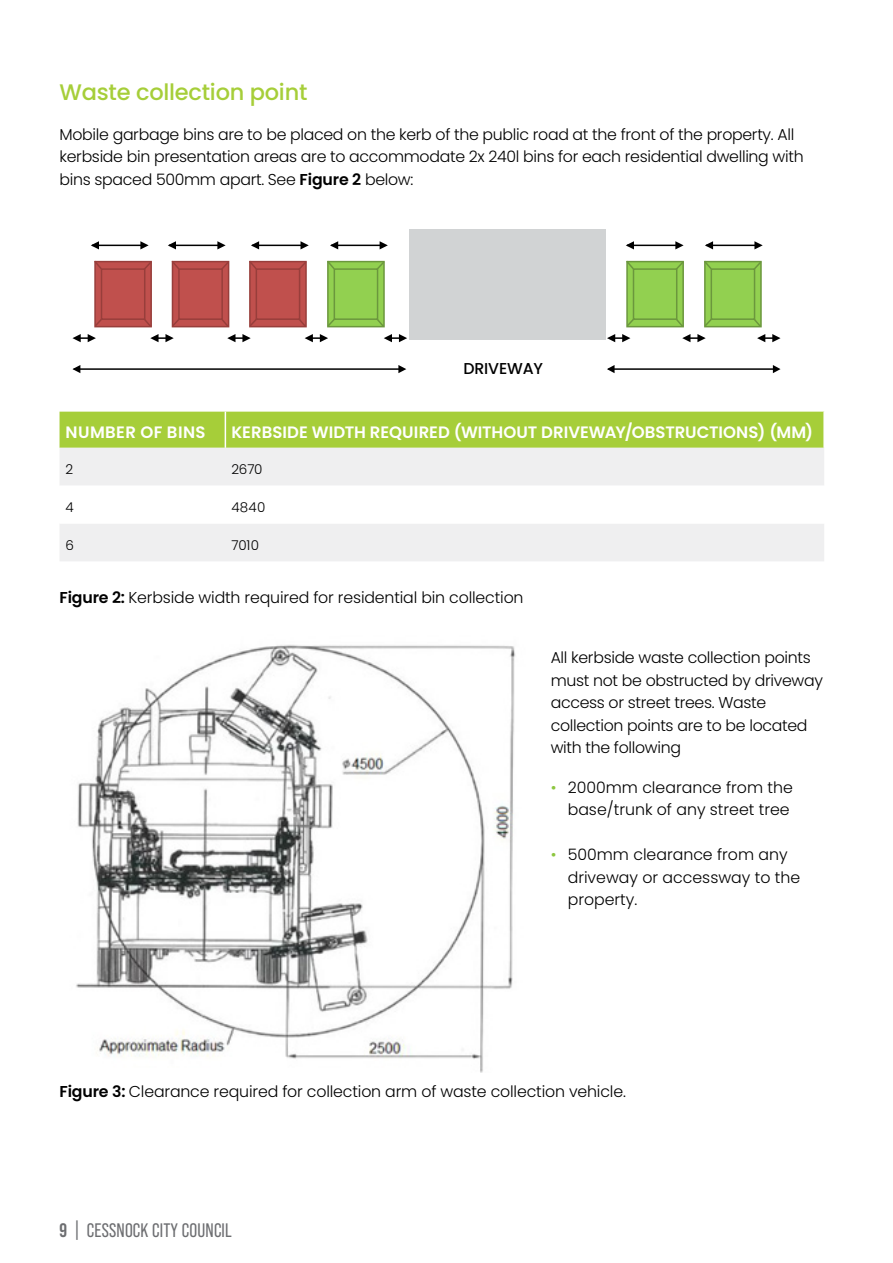
<style>
.page{position:relative;width:893px;height:1263px;background:#fff}
.page>*{position:absolute;margin:0;border:0;box-sizing:border-box;transform-origin:0 0}
.t1{font:500 22.5px "Poppins";letter-spacing:-.01em;color:#a6ce39}
.t2{font:19.5px "Bebas Neue Pro";letter-spacing:.01em;color:#6d6e71}
.t3{font:600 16.5px "Poppins";letter-spacing:.005em;color:#fff}
.t4{font:600 16.5px "Poppins";letter-spacing:.025em;color:#fff}
.t5{font:300 15.75px/22.5px "Poppins";letter-spacing:-.02em;color:#000}
.t6{font:300 15.75px/22.5px "Poppins";color:#000;text-align:right}
.t7{font:500 15.75px "Poppins";letter-spacing:-.01em;color:#000}
.t8{font:300 13.5px "Poppins";letter-spacing:-.005em;color:#000}
.s1{font-weight:600}
.s2{color:#8dc63f}
.s3{font-weight:700}
</style>
<div class="page">
<img style="left:76px;top:644px;width:440px;height:428px">
<div style="left:94px;top:261px;width:58px;height:66px;background:#c0504d;border:2px solid #983e3b"></div>
<div style="left:101px;top:268px;width:44px;height:52px;background:#c0504d;border:2px solid #983e3b"></div>
<svg style="left:94px;top:260px;width:9px;height:11px"></svg>
<svg style="left:94px;top:316px;width:10px;height:12px"></svg>
<svg style="left:142px;top:260px;width:10px;height:11px"></svg>
<svg style="left:142px;top:317px;width:10px;height:11px"></svg>
<div style="left:172px;top:261px;width:57px;height:66px;background:#c0504d;border:2px solid #983e3b"></div>
<div style="left:178px;top:268px;width:45px;height:52px;background:#c0504d;border:2px solid #983e3b"></div>
<svg style="left:171px;top:260px;width:10px;height:11px"></svg>
<svg style="left:171px;top:316px;width:11px;height:12px"></svg>
<svg style="left:219px;top:260px;width:11px;height:11px"></svg>
<svg style="left:219px;top:317px;width:11px;height:11px"></svg>
<div style="left:249px;top:261px;width:58px;height:66px;background:#c0504d;border:2px solid #983e3b"></div>
<div style="left:256px;top:268px;width:44px;height:52px;background:#c0504d;border:2px solid #983e3b"></div>
<svg style="left:249px;top:260px;width:9px;height:11px"></svg>
<svg style="left:249px;top:316px;width:10px;height:12px"></svg>
<svg style="left:297px;top:260px;width:10px;height:11px"></svg>
<svg style="left:297px;top:317px;width:10px;height:11px"></svg>
<div style="left:327px;top:261px;width:58px;height:66px;background:#92d050;border:2px solid #6b973d"></div>
<div style="left:334px;top:268px;width:44px;height:52px;background:#92d050;border:2px solid #6b973d"></div>
<svg style="left:327px;top:260px;width:9px;height:11px"></svg>
<svg style="left:327px;top:316px;width:10px;height:12px"></svg>
<svg style="left:375px;top:260px;width:10px;height:11px"></svg>
<svg style="left:375px;top:317px;width:10px;height:11px"></svg>
<div style="left:626px;top:261px;width:58px;height:66px;background:#92d050;border:2px solid #6b973d"></div>
<div style="left:633px;top:268px;width:44px;height:52px;background:#92d050;border:2px solid #6b973d"></div>
<svg style="left:626px;top:260px;width:9px;height:11px"></svg>
<svg style="left:626px;top:316px;width:10px;height:12px"></svg>
<svg style="left:674px;top:260px;width:10px;height:11px"></svg>
<svg style="left:674px;top:317px;width:10px;height:11px"></svg>
<div style="left:704px;top:261px;width:58px;height:66px;background:#92d050;border:2px solid #6b973d"></div>
<div style="left:711px;top:268px;width:44px;height:52px;background:#92d050;border:2px solid #6b973d"></div>
<svg style="left:704px;top:260px;width:9px;height:11px"></svg>
<svg style="left:704px;top:316px;width:10px;height:12px"></svg>
<svg style="left:752px;top:260px;width:10px;height:11px"></svg>
<svg style="left:752px;top:317px;width:10px;height:11px"></svg>
<div style="left:409px;top:229px;width:197px;height:111px;background:#d1d3d4"></div>
<hr style="left:92px;top:245px;width:50px;height:1px;background:#000">
<svg style="left:91px;top:241px;width:8px;height:8px"></svg>
<svg style="left:140px;top:241px;width:9px;height:8px"></svg>
<svg style="left:72px;top:334px;width:24px;height:8px"></svg>
<svg style="left:150px;top:334px;width:24px;height:8px"></svg>
<svg style="left:607px;top:334px;width:23px;height:8px"></svg>
<svg style="left:227px;top:334px;width:24px;height:8px"></svg>
<svg style="left:682px;top:334px;width:24px;height:8px"></svg>
<svg style="left:305px;top:334px;width:23px;height:8px"></svg>
<svg style="left:757px;top:334px;width:23px;height:8px"></svg>
<svg style="left:384px;top:334px;width:23px;height:8px"></svg>
<hr style="left:74px;top:368px;width:327px;height:2px;background:#000">
<svg style="left:72px;top:365px;width:8px;height:8px"></svg>
<svg style="left:398px;top:365px;width:8px;height:8px"></svg>
<hr style="left:608px;top:368px;width:167px;height:2px;background:#000">
<svg style="left:607px;top:365px;width:8px;height:8px"></svg>
<svg style="left:773px;top:365px;width:7px;height:8px"></svg>
<hr style="left:169px;top:245px;width:50px;height:1px;background:#000">
<svg style="left:168px;top:241px;width:8px;height:8px"></svg>
<svg style="left:217px;top:241px;width:9px;height:8px"></svg>
<hr style="left:252px;top:245px;width:50px;height:1px;background:#000">
<svg style="left:251px;top:241px;width:8px;height:8px"></svg>
<svg style="left:300px;top:241px;width:9px;height:8px"></svg>
<hr style="left:627px;top:245px;width:50px;height:1px;background:#000">
<svg style="left:626px;top:241px;width:8px;height:8px"></svg>
<svg style="left:675px;top:241px;width:9px;height:8px"></svg>
<hr style="left:331px;top:245px;width:50px;height:1px;background:#000">
<svg style="left:330px;top:241px;width:8px;height:8px"></svg>
<svg style="left:380px;top:241px;width:8px;height:8px"></svg>
<hr style="left:706px;top:245px;width:50px;height:1px;background:#000">
<svg style="left:705px;top:241px;width:8px;height:8px"></svg>
<svg style="left:754px;top:241px;width:9px;height:8px"></svg>
<div style="left:60px;top:412px;width:763px;height:36px;background:#a6ce39"></div>
<div style="left:60px;top:448px;width:764px;height:113px;background:#efeff0"></div>
<svg style="left:60px;top:486px;width:764px;height:37px"></svg>
<hr style="left:225px;top:412px;width:1px;height:36px;background:#fff">
<h1 class="t1" style="left:60px;top:79px;width:249px">Waste collection point</h1>
<p class="t5" style="left:60px;top:123px;width:746px">Mobile garbage bins are to be placed on the kerb of the public road at the front of the property. All kerbside bin presentation areas are to accommodate 2x 240l bins for each residential dwelling with bins spaced 500mm apart. See <span class="s1">Figure 2</span> below:</p>
<p class="t7" style="left:463px;top:359px;width:81px">DRIVEWAY</p>
<p class="t4" style="left:66px;top:423px;width:142px">NUMBER OF BINS</p>
<p class="t3" style="left:231px;top:423px;width:583px">KERBSIDE WIDTH REQUIRED (WITHOUT DRIVEWAY/OBSTRUCTIONS) (MM)</p>
<p class="t8" style="left:66px;top:461px;width:9px">2</p>
<p class="t8" style="left:231px;top:461px;width:33px">2670</p>
<p class="t8" style="left:66px;top:499px;width:10px">4</p>
<p class="t8" style="left:231px;top:499px;width:35px">4840</p>
<p class="t8" style="left:66px;top:537px;width:10px">6</p>
<p class="t8" style="left:231px;top:537px;width:29px">7010</p>
<p class="t5" style="left:60px;top:586px;width:466px"><span class="s1">Figure 2:</span> Kerbside width required for residential bin collection</p>
<p class="t5" style="left:551px;top:647px;width:274px">All kerbside waste collection points must not be obstructed by driveway access or street trees. Waste collection points are to be located with the following</p>
<p class="t6" style="left:551px;top:776px;width:244px"><span class="s2">•</span> 2000mm clearance from the base/trunk of any street tree</p>
<p class="t6" style="left:568px;top:844px;width:234px;text-align:left;text-indent:-17px"><span class="s2">•</span> 500mm clearance from any driveway or accessway to the property.</p>
<p class="t5" style="left:60px;top:1080px;width:568px"><span class="s1">Figure 3:</span> Clearance required for collection arm of waste collection vehicle.</p>
<p class="t2" style="left:60px;top:1220px;width:174px"><span class="s3">9</span> | CESSNOCK CITY COUNCIL</p>
</div>
